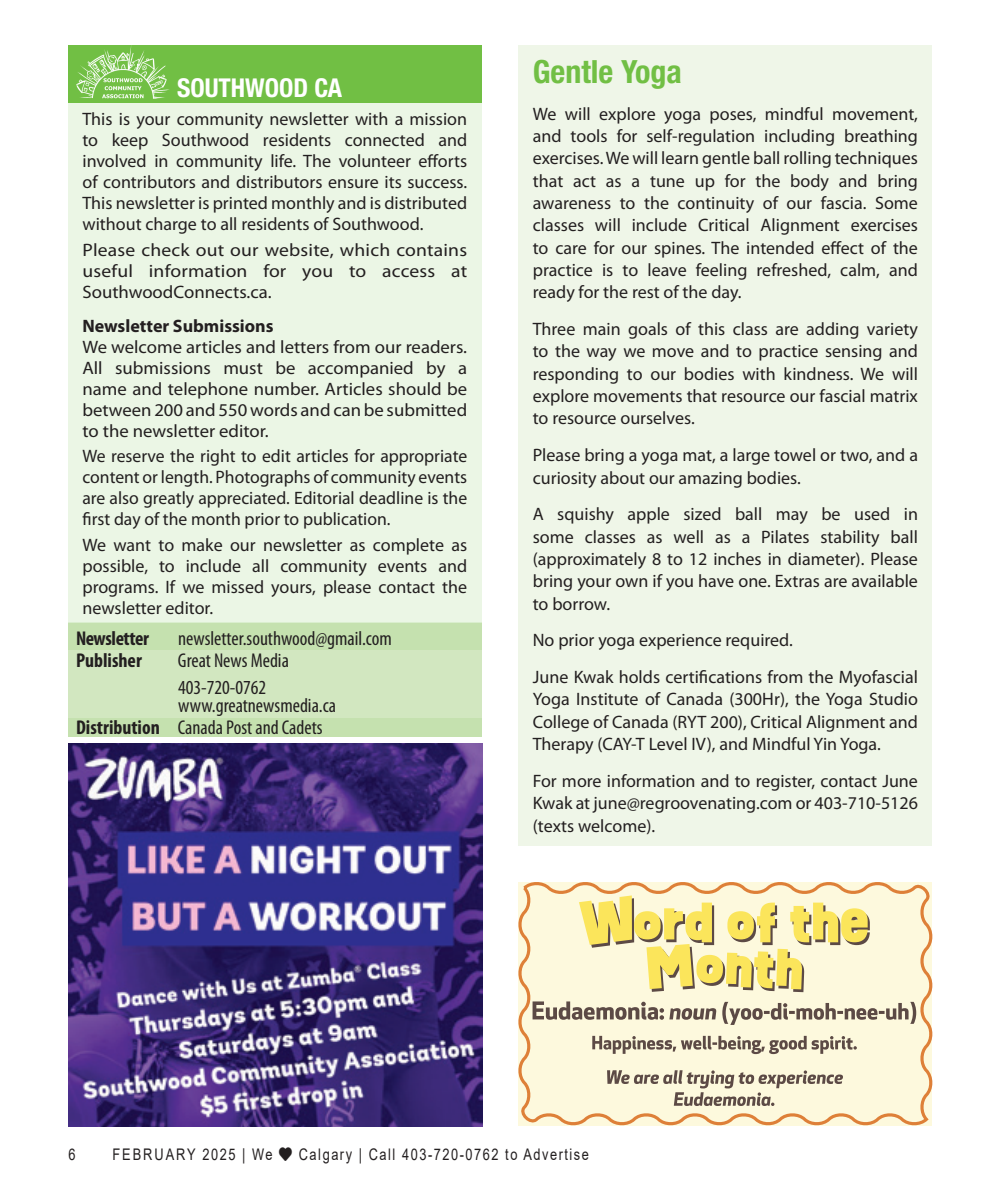
<style>
.page{position:relative;width:990px;height:1188px;background:#fff}
.page>*{position:absolute;margin:0;border:0;box-sizing:border-box;transform-origin:0 0}
.In_Around_title{font:700 condensed 32px "Helvetica Neue LT Std";color:#71bf44}
.t1{font:700 condensed 26px "Helvetica Neue LT Std";color:#fff}
.t2{font:condensed 20px "Myriad Pro";color:#231f20}
.t3{font:700 condensed 20px "Myriad Pro";letter-spacing:-.02em;color:#231f20}
.t4{font:700 condensed 20px "Myriad Pro";color:#231f20}
.Body_text{font:18px/22.4px "Myriad Pro";color:#231f20;text-align:justify}
.Body_text-2{font:18px/21px "Myriad Pro";color:#231f20;text-align:justify;scale:1.04 1}
.Body_text-3{font:18px/21px "Myriad Pro";color:#231f20;text-align:justify;scale:1.09 1}
.Subhead{font:700 18px "Myriad Pro";color:#231f20}
.t5{font:16px "Arial";letter-spacing:.12em;color:#231f20;scale:.8 1}
.s1{font-weight:700}
</style>
<div class="page">
<hr style="left:989px;top:166px;width:1px;height:198px;background:#71bf44">
<div style="left:68px;top:623px;width:414px;height:114px;background:#d2e7c0"></div>
<div style="left:68px;top:623px;width:414px;height:27px;background:#c5e1af"></div>
<div style="left:68px;top:718px;width:414px;height:19px;background:#c5e1af"></div>
<div style="left:68px;top:101px;width:414px;height:522px;background:#ebf6e5"></div>
<div style="left:68px;top:46px;width:414px;height:57px;background:#71bf44"></div>
<img style="left:76px;top:46px;width:94px;height:53px">
<img style="left:68px;top:744px;width:414px;height:382px">
<div style="left:518px;top:46px;width:414px;height:800px;background:#eff6e8"></div>
<svg style="left:518px;top:882px;width:415px;height:244px;background:#faeece"></svg>
<svg style="left:533px;top:1001px;width:383px;height:24px;background:#cbc2ad"></svg>
<svg style="left:607px;top:1070px;width:236px;height:36px;background:#d5ceb7"></svg>
<svg style="left:592px;top:1036px;width:265px;height:18px;background:#c5bca8"></svg>
<svg style="left:579px;top:895px;width:291px;height:97px;background:#efe3a1"></svg>
<p class="t1" style="left:177px;top:72px;width:166px">SOUTHWOOD CA</p>
<p class="Body_text" style="left:82px;top:109px;width:386px;line-height:21px">This is your community newsletter with a mission to keep Southwood residents connected and involved in community life. The volunteer efforts of contributors and distributors ensure its success.<br>This newsletter is printed monthly and is distributed without charge to all residents of Southwood.</p>
<p class="Body_text-3" style="left:82px;top:239px;width:354px">Please check out our website, which contains useful information for you to access at SouthwoodConnects.ca.</p>
<p class="Subhead" style="left:82px;top:314px;width:193px">Newsletter Submissions</p>
<p class="Body_text-2" style="left:82px;top:336px;width:371px">We welcome articles and letters from our readers.<br>All submissions must be accompanied by a name and telephone number. Articles should be between 200 and 550 words and can be submitted to the newsletter editor.</p>
<p class="Body_text" style="left:82px;top:446px;width:386px;line-height:21px">We reserve the right to edit articles for appropriate content or length. Photographs of community events are also greatly appreciated. Editorial deadline is the first day of the month prior to publication.</p>
<p class="Body_text" style="left:82px;top:534px;width:386px;line-height:21px">We want to make our newsletter as complete as possible, to include all community events and programs. If we missed yours, please contact the newsletter editor.</p>
<p class="t3" style="left:76px;top:626px;width:75px">Newsletter</p>
<p class="t2" style="left:178px;top:626px;width:215px">newsletter.southwood@gmail.com</p>
<p class="t4" style="left:76px;top:648px;width:67px">Publisher</p>
<p class="t2" style="left:178px;top:648px;width:112px">Great News Media</p>
<p class="t2" style="left:178px;top:675px;width:90px">403-720-0762</p>
<p class="t2" style="left:178px;top:693px;width:160px">www.greatnewsmedia.ca</p>
<p class="t2" style="left:76px;top:716px;width:248px"><span class="s1">Distribution</span> Canada Post and Cadets</p>
<p class="In_Around_title" style="left:533px;top:52px;width:151px">Gentle Yoga</p>
<p class="Body_text" style="left:533px;top:102px;width:387px">We will explore yoga poses, mindful movement, and tools for self-regulation including breathing exercises. We will learn gentle ball rolling techniques that act as a tune up for the body and bring awareness to the continuity of our fascia. Some classes will include Critical Alignment exercises to care for our spines. The intended effect of the practice is to leave feeling refreshed, calm, and ready for the rest of the day.</p>
<p class="Body_text" style="left:533px;top:318px;width:387px">Three main goals of this class are adding variety to the way we move and to practice sensing and responding to our bodies with kindness. We will explore movements that resource our fascial matrix to resource ourselves.</p>
<p class="Body_text" style="left:533px;top:444px;width:387px">Please bring a yoga mat, a large towel or two, and a curiosity about our amazing bodies.</p>
<p class="Body_text" style="left:533px;top:503px;width:387px">A squishy apple sized ball may be used in some classes as well as a Pilates stability ball (approximately 8 to 12 inches in diameter). Please bring your own if you have one. Extras are available to borrow.</p>
<p class="Body_text" style="left:533px;top:629px;width:262px">No prior yoga experience required.</p>
<p class="Body_text" style="left:533px;top:666px;width:387px">June Kwak holds certifications from the Myofascial Yoga Institute of Canada (300Hr), the Yoga Studio College of Canada (RYT 200), Critical Alignment and Therapy (CAY-T Level IV), and Mindful Yin Yoga.</p>
<p class="Body_text" style="left:533px;top:769px;width:387px">For more information and to register, contact June Kwak at june@regroovenating.com or 403-710-5126 (texts welcome).</p>
<p class="t5" style="left:68px;top:1144px;width:10px">6</p>
<p class="t5" style="left:112px;top:1144px;width:597px">FEBRUARY 2025 | We ♥ Calgary | Call 403-720-0762 to Advertise</p>
</div>
